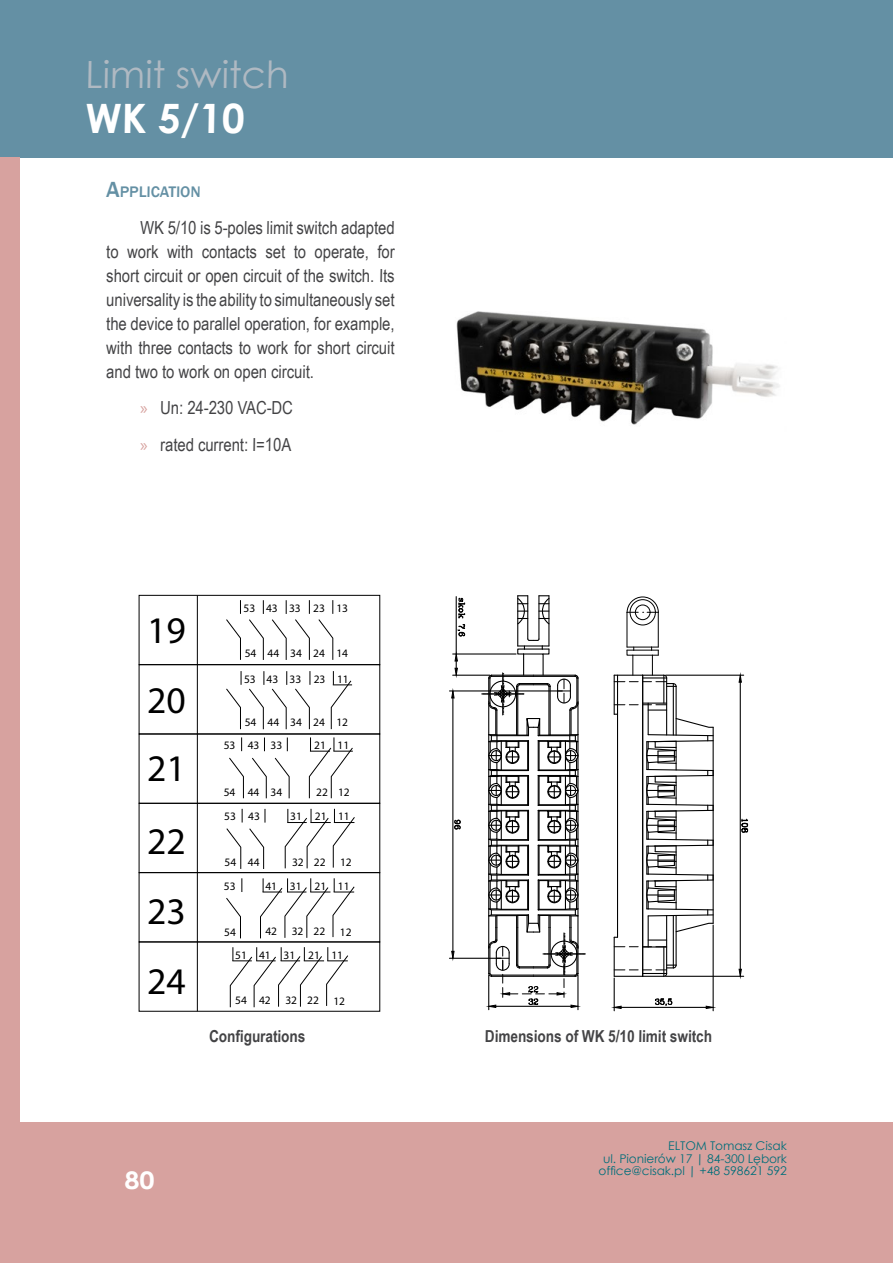
<style>
.page{position:relative;width:893px;height:1263px;background:#fff}
.page>*{position:absolute;margin:0;border:0;box-sizing:border-box;transform-origin:0 0}
.t1{font:700 40.5px "Century Gothic";color:#fff}
.t2{font:37.65px "Myriad Pro";color:#000}
.t3{font:37.5px "Century Gothic";color:#afb9c2}
.t4{font:700 24.3px "Century Gothic";color:#fff;scale:1.11 1}
.t5{font:18px/24px "Arial Narrow";color:#434345;text-align:justify}
.t6{font:700 16.5px "Arial Narrow";color:#434345}
.t7{font:500 15.75px "Franklin Gothic";color:#6490a4}
.t8{font:12px/12.8px "Century Gothic";color:#006e7a;text-align:right}
.t9{font:11.4px "Myriad Pro";color:#000}
.s1{font-size:22.5px}
.s2{font-family:"Myriad Pro";color:#d7a29f}
</style>
<div class="page">
<div style="left:0;top:0;width:893px;height:157px;background:#6490a4"></div>
<div style="left:0;top:1123px;width:893px;height:140px;background:#d7a29f"></div>
<img style="left:456px;top:311px;width:324px;height:114px">
<div style="left:0;top:157px;width:19px;height:966px;background:#d7a29f"></div>
<div style="left:139px;top:872px;width:241px;height:70px;border:1px solid #000"></div>
<div style="left:139px;top:803px;width:241px;height:70px;border:1px solid #000"></div>
<div style="left:139px;top:664px;width:241px;height:70px;border:1px solid #000"></div>
<div style="left:139px;top:595px;width:241px;height:70px;border:1px solid #000"></div>
<hr style="left:197px;top:595px;width:1px;height:416px;background:#000">
<svg style="left:226px;top:600px;width:15px;height:60px"></svg>
<svg style="left:249px;top:600px;width:15px;height:60px"></svg>
<svg style="left:272px;top:600px;width:15px;height:60px"></svg>
<svg style="left:295px;top:600px;width:15px;height:60px"></svg>
<svg style="left:318px;top:600px;width:16px;height:60px"></svg>
<svg style="left:226px;top:671px;width:16px;height:58px"></svg>
<svg style="left:249px;top:671px;width:16px;height:58px"></svg>
<svg style="left:272px;top:671px;width:15px;height:58px"></svg>
<svg style="left:295px;top:671px;width:16px;height:58px"></svg>
<svg style="left:331px;top:671px;width:21px;height:58px"></svg>
<svg style="left:229px;top:757px;width:15px;height:41px"></svg>
<svg style="left:252px;top:758px;width:15px;height:41px"></svg>
<svg style="left:275px;top:758px;width:14px;height:41px"></svg>
<svg style="left:241px;top:737px;width:1px;height:14px"></svg>
<svg style="left:264px;top:737px;width:1px;height:14px"></svg>
<svg style="left:287px;top:737px;width:1px;height:14px"></svg>
<svg style="left:309px;top:737px;width:44px;height:61px"></svg>
<svg style="left:242px;top:809px;width:1px;height:13px"></svg>
<svg style="left:265px;top:809px;width:1px;height:13px"></svg>
<svg style="left:226px;top:828px;width:15px;height:41px"></svg>
<svg style="left:249px;top:828px;width:15px;height:41px"></svg>
<svg style="left:285px;top:809px;width:70px;height:60px"></svg>
<svg style="left:242px;top:878px;width:1px;height:14px"></svg>
<svg style="left:226px;top:898px;width:15px;height:41px"></svg>
<svg style="left:260px;top:878px;width:95px;height:61px"></svg>
<svg style="left:230px;top:947px;width:118px;height:60px"></svg>
<hr style="left:642px;top:675px;width:1px;height:301px;background:#000">
<hr style="left:666px;top:675px;width:78px;height:1px;background:#000">
<hr style="left:666px;top:976px;width:78px;height:1px;background:#000">
<hr style="left:740px;top:682px;width:1px;height:287px;background:#000">
<svg style="left:738px;top:674px;width:4px;height:9px"></svg>
<svg style="left:738px;top:968px;width:4px;height:9px"></svg>
<svg style="left:740px;top:818px;width:9px;height:26px"></svg>
<hr style="left:449px;top:690px;width:113px;height:1px;background:#000">
<hr style="left:449px;top:958px;width:52px;height:1px;background:#000">
<hr style="left:452px;top:698px;width:1px;height:253px;background:#000">
<svg style="left:451px;top:690px;width:4px;height:9px"></svg>
<svg style="left:451px;top:950px;width:4px;height:9px"></svg>
<svg style="left:453px;top:819px;width:8px;height:11px"></svg>
<svg style="left:626px;top:596px;width:33px;height:17px"></svg>
<hr style="left:453px;top:653px;width:63px;height:1px;background:#000">
<hr style="left:453px;top:675px;width:37px;height:1px;background:#000">
<hr style="left:456px;top:597px;width:1px;height:57px;background:#000">
<svg style="left:454px;top:653px;width:4px;height:23px"></svg>
<svg style="left:455px;top:597px;width:11px;height:40px"></svg>
<hr style="left:538px;top:596px;width:1px;height:43px;background:#000">
<hr style="left:548px;top:596px;width:1px;height:50px;background:#000">
<hr style="left:517px;top:596px;width:1px;height:50px;background:#000">
<hr style="left:527px;top:596px;width:1px;height:43px;background:#000">
<svg style="left:539px;top:595px;width:11px;height:30px"></svg>
<svg style="left:517px;top:595px;width:11px;height:30px"></svg>
<hr style="left:627px;top:612px;width:1px;height:35px;background:#000">
<div style="left:630px;top:599px;width:26px;height:26px;border:1px solid #000;border-radius:50%"></div>
<div style="left:635px;top:605px;width:15px;height:15px;border:1px solid #000;border-radius:50%"></div>
<hr style="left:658px;top:612px;width:1px;height:35px;background:#000">
<hr style="left:713px;top:925px;width:1px;height:86px;background:#000">
<hr style="left:614px;top:978px;width:1px;height:33px;background:#000">
<hr style="left:621px;top:1007px;width:85px;height:1px;background:#000">
<svg style="left:705px;top:1005px;width:9px;height:4px"></svg>
<svg style="left:613px;top:1005px;width:9px;height:4px"></svg>
<svg style="left:654px;top:998px;width:28px;height:9px"></svg>
<hr style="left:488px;top:975px;width:1px;height:35px;background:#000">
<hr style="left:577px;top:975px;width:1px;height:35px;background:#000">
<hr style="left:614px;top:937px;width:1px;height:39px;background:#000">
<hr style="left:648px;top:916px;width:1px;height:31px;background:#000">
<svg style="left:482px;top:638px;width:103px;height:370px"></svg>
<hr style="left:666px;top:916px;width:1px;height:57px;background:#000">
<hr style="left:676px;top:915px;width:1px;height:50px;background:#000">
<hr style="left:673px;top:915px;width:1px;height:53px;background:#000">
<svg style="left:614px;top:647px;width:100px;height:293px"></svg>
<svg style="left:614px;top:946px;width:63px;height:31px"></svg>
<h3 class="t3" style="left:85px;top:48px;width:206px">Limit switch</h3>
<h1 class="t1" style="left:85px;top:88px;width:162px">WK 5/10</h1>
<p class="t7" style="left:106px;top:182px;width:96px"><span class="s1">A</span>PPLICATION</p>
<p class="t5" style="left:106px;top:215px;width:290px;text-indent:34px">WK 5/10 is 5-poles limit switch adapted to work with contacts set to operate, for short circuit or open circuit of the switch. Its universality is the ability to simultaneously set the device to parallel operation, for example, with three contacts to work for short circuit and two to work on open circuit.</p>
<p class="t5" style="left:140px;top:389px;width:155px;line-height:36.8px"><span class="s2">»</span> Un: 24-230 VAC-DC <span class="s2">»</span> rated current: I=10A</p>
<h2 class="t2" style="left:147px;top:607px;width:40px">19</h2>
<h2 class="t2" style="left:147px;top:677px;width:40px">20</h2>
<h2 class="t2" style="left:147px;top:745px;width:40px">21</h2>
<h2 class="t2" style="left:147px;top:818px;width:40px">22</h2>
<h2 class="t2" style="left:147px;top:888px;width:40px">23</h2>
<h2 class="t2" style="left:147px;top:958px;width:40px">24</h2>
<p class="t9" style="left:243px;top:601px;width:106px">53 43 33 23 13</p>
<p class="t9" style="left:245px;top:646px;width:105px">54 44 34 24 14</p>
<p class="t9" style="left:244px;top:672px;width:106px">53 43 33 23 11</p>
<p class="t9" style="left:245px;top:716px;width:105px">54 44 34 24 12</p>
<p class="t9" style="left:224px;top:738px;width:60px">53 43 33</p>
<p class="t9" style="left:314px;top:738px;width:36px">21 11</p>
<p class="t9" style="left:224px;top:785px;width:60px">54 44 34</p>
<p class="t9" style="left:316px;top:785px;width:35px">22 12</p>
<p class="t9" style="left:224px;top:809px;width:37px">53 43</p>
<p class="t9" style="left:290px;top:809px;width:61px">31 21 11</p>
<p class="t9" style="left:224px;top:855px;width:37px">54 44</p>
<p class="t9" style="left:292px;top:855px;width:35px">32 22</p>
<p class="t9" style="left:340px;top:855px;width:13px">12</p>
<p class="t9" style="left:224px;top:879px;width:13px">53</p>
<p class="t9" style="left:290px;top:879px;width:61px">31 21 11</p>
<p class="t9" style="left:224px;top:925px;width:13px">54</p>
<p class="t9" style="left:265px;top:924px;width:13px">42</p>
<p class="t9" style="left:292px;top:924px;width:35px">32 22</p>
<p class="t9" style="left:340px;top:925px;width:13px">12</p>
<p class="t9" style="left:265px;top:879px;width:13px">41</p>
<p class="t9" style="left:235px;top:948px;width:13px">51</p>
<p class="t9" style="left:259px;top:948px;width:13px">41</p>
<p class="t9" style="left:284px;top:948px;width:61px">31 21 11</p>
<p class="t9" style="left:235px;top:993px;width:13px">54</p>
<p class="t9" style="left:259px;top:993px;width:13px">42</p>
<p class="t9" style="left:285px;top:993px;width:35px">32 22</p>
<p class="t9" style="left:333px;top:994px;width:13px">12</p>
<p class="t6" style="left:209px;top:1024px;width:98px">Configurations</p>
<p class="t6" style="left:485px;top:1024px;width:229px">Dimensions of WK 5/10 limit switch</p>
<h3 class="t4" style="left:124px;top:1162px;width:29px">80</h3>
<p class="t8" style="left:598px;top:1139px;width:190px">ELTOM Tomasz Cisak<br>ul. Pionierów 17 | 84-300 Lębork office@cisak.pl | +48 598621 592</p>
</div>
